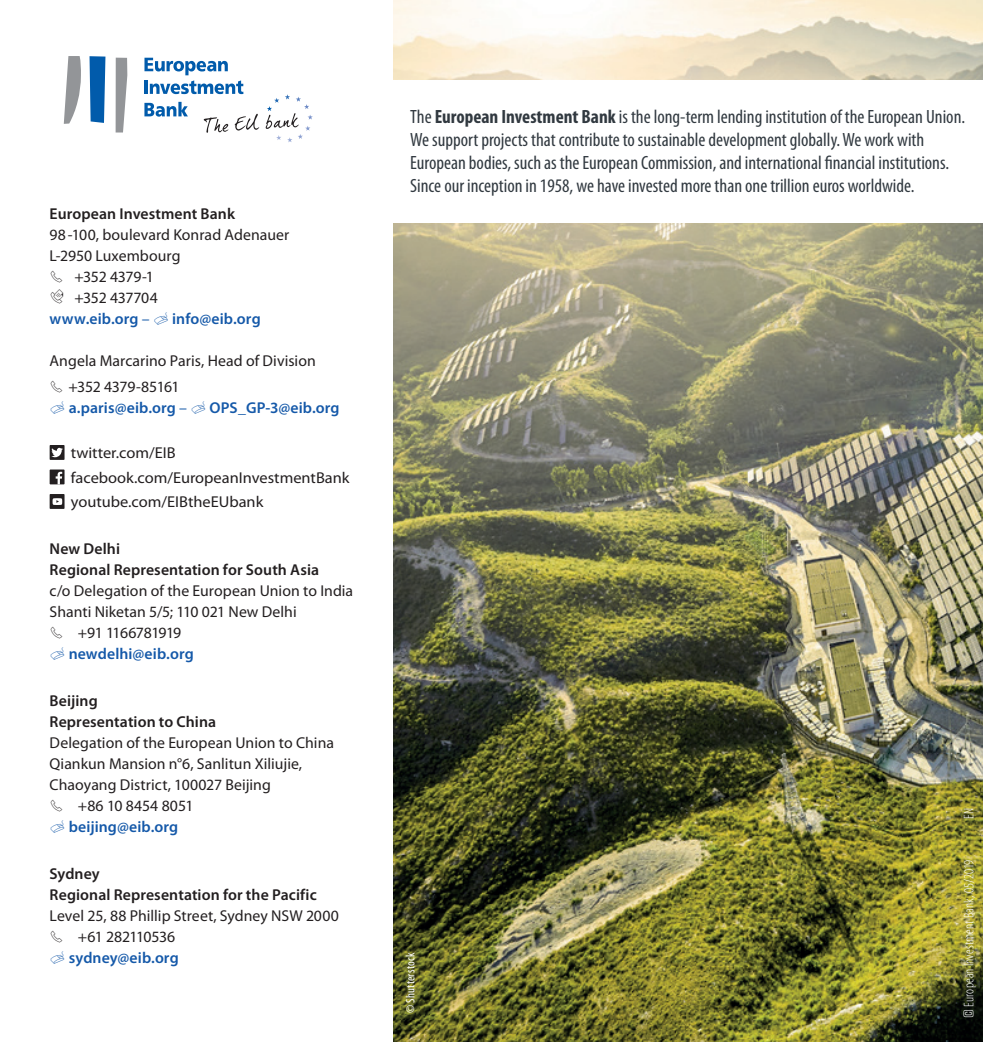
<style>
.page{position:relative;width:983px;height:1042px;background:#fff}
.page>*{position:absolute;margin:0;border:0;box-sizing:border-box;transform-origin:0 0}
.t1{font:condensed 19.25px/23.1px "Myriad Pro";color:#313940}
.t2{font:15.75px/21px "Myriad Pro";color:#231f20}
.t3{font:600 15.75px/21px "Myriad Pro";letter-spacing:.005em;color:#1559a9}
.t4{font:600 15.75px/21px "Myriad Pro";letter-spacing:.005em;color:#231f20}
.t5{font:15.75px/24.5px "Myriad Pro";color:#231f20;scale:1.04 1}
.t6{font:15.75px "Myriad Pro";letter-spacing:-.02em;color:#231f20}
.t7{font:300 condensed 14px "Myriad Pro";letter-spacing:.01em;color:#fff}
.t8{font:condensed 12.25px "Myriad Pro";letter-spacing:.02em;color:#fff}
.s1{font-weight:400}
.s2{color:#231f20}
.s3{font-weight:400;color:#231f20}
.s4{font-weight:700}
.s5{font-family:"Rift";font-weight:400;font-stretch:normal}
</style>
<div class="page">
<img style="left:393px;top:0;width:589px;height:1042px">
<svg style="left:204px;top:117px;width:24px;height:16px"></svg>
<svg style="left:235px;top:114px;width:24px;height:17px"></svg>
<svg style="left:144px;top:58px;width:99px;height:36px"></svg>
<svg style="left:144px;top:102px;width:44px;height:15px"></svg>
<svg style="left:64px;top:56px;width:17px;height:68px"></svg>
<svg style="left:89px;top:56px;width:16px;height:67px"></svg>
<svg style="left:116px;top:58px;width:11px;height:74px"></svg>
<svg style="left:265px;top:94px;width:48px;height:48px"></svg>
<div style="left:50px;top:445px;width:14px;height:15px;background:#231f20"></div>
<svg style="left:51px;top:448px;width:12px;height:9px"></svg>
<div style="left:50px;top:469px;width:14px;height:15px;background:#231f20"></div>
<svg style="left:56px;top:472px;width:6px;height:12px"></svg>
<div style="left:50px;top:494px;width:14px;height:15px;background:#231f20"></div>
<svg style="left:53px;top:498px;width:9px;height:7px"></svg>
<div style="left:373px;top:80px;width:609px;height:143px;background:#fff"></div>
<p class="t4" style="left:50px;top:204px;width:187px">European Investment Bank</p>
<p class="t2" style="left:50px;top:225px;width:241px">98-100, boulevard Konrad Adenauer<br>L-2950 Luxembourg</p>
<p class="t2" style="left:50px;top:267px;width:106px">✓ +352 4379-1</p>
<p class="t6" style="left:74px;top:289px;width:85px">+352 437704</p>
<p class="t3" style="left:50px;top:309px;width:102px">www.eib.org <span class="s1">–</span></p>
<p class="t3" style="left:172px;top:309px;width:90px">info@eib.org</p>
<p class="t2" style="left:50px;top:351px;width:268px">Angela Marcarino Paris, Head of Division</p>
<p class="t3" style="left:69px;top:376px;width:120px;text-indent:-19px"><span class="s2">✓</span> <span class="s3">+352 4379-85161 </span>a.paris@eib.org <span class="s1">–</span></p>
<p class="t3" style="left:209px;top:397px;width:132px">OPS_GP-3@eib.org</p>
<p class="t5" style="left:71px;top:441px;width:269px">twitter.com/EIB facebook.com/EuropeanInvestmentBank youtube.com/EIBtheEUbank</p>
<p class="t4" style="left:50px;top:538px;width:271px">New Delhi<br>Regional Representation for South Asia</p>
<p class="t2" style="left:50px;top:581px;width:305px">c/o Delegation of the European Union to India<br>Shanti Niketan 5/5; 110 021 New Delhi</p>
<p class="t3" style="left:69px;top:622px;width:126px;text-indent:-19px"><span class="s2">✓</span> <span class="s3">+91 1166781919 </span>newdelhi@eib.org</p>
<p class="t4" style="left:50px;top:690px;width:168px">Beijing<br>Representation to China</p>
<p class="t2" style="left:50px;top:732px;width:286px">Delegation of the European Union to China<br>Qiankun Mansion n°6, Sanlitun Xiliujie,<br>Chaoyang District, 100027 Beijing</p>
<p class="t3" style="left:50px;top:795px;width:145px;text-align:center"><span class="s2">✓</span> <span class="s3">+86 10 8454 8051 </span>beijing@eib.org</p>
<p class="t4" style="left:50px;top:863px;width:268px">Sydney<br>Regional Representation for the Pacific</p>
<p class="t2" style="left:50px;top:905px;width:291px">Level 25, 88 Phillip Street, Sydney NSW 2000</p>
<p class="t3" style="left:50px;top:926px;width:131px;text-align:right"><span class="s2">✓</span> <span class="s3">+61 282110536 </span>sydney@eib.org</p>
<p class="t1" style="left:410px;top:105px;width:556px">The <span class="s4">European Investment Bank</span> is the long-term lending institution of the European Union.<br>We support projects that contribute to sustainable development globally. We work with European bodies, such as the European Commission, and international financial institutions.<br>Since our inception in 1958, we have invested more than one trillion euros worldwide.</p>
<p class="t8" style="left:404px;top:1013px;width:62px;rotate:-90deg">© Shutterstock</p>
<p class="t7" style="left:960px;top:819px;width:12px;rotate:-90deg">EN</p>
<p class="t7" style="left:961px;top:1017px;width:160px;rotate:-90deg"><span class="s5">©</span> European Investment Bank, 05/2019</p>
</div>
